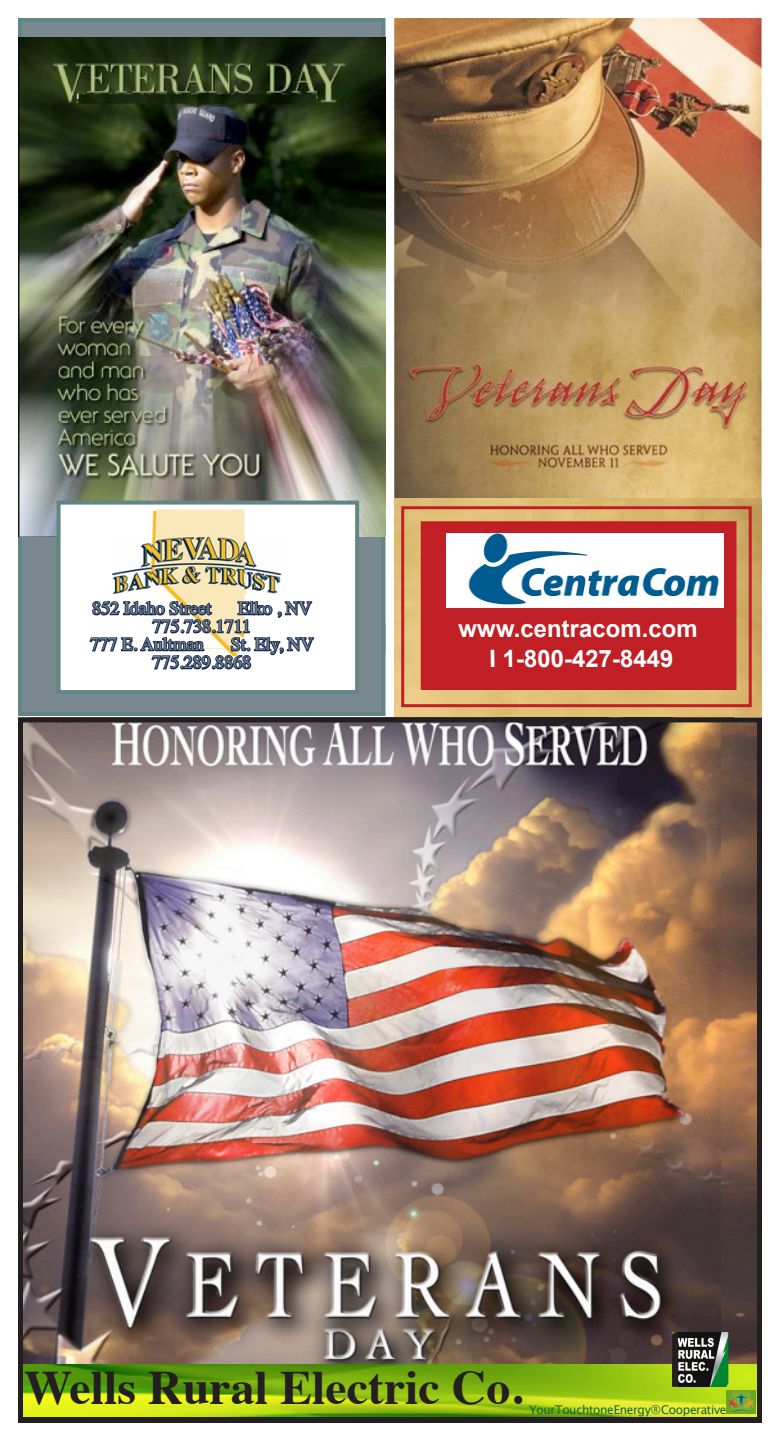
<style>
.page{position:relative;width:780px;height:1440px;background:#fff}
.page>*{position:absolute;margin:0;border:0;box-sizing:border-box;transform-origin:0 0}
.t1{font:700 48px "Times";color:#231f20}
.t2{font:700 24px "Arial";color:#fff}
.t3{font:18px "Times";color:#748884}
.t4{font:12px "Lucida Grande";color:#0e6a3a}
</style>
<div class="page">
<hr style="left:18px;top:1422px;width:744px;height:1px;background:#231f20">
<img style="left:24px;top:1364px;width:732px;height:52px">
<img style="left:24px;top:723px;width:698px;height:641px">
<img style="left:726px;top:1391px;width:30px;height:23px">
<img style="left:672px;top:1332px;width:56px;height:55px">
<img style="left:722px;top:723px;width:34px;height:641px">
<div style="left:18px;top:717px;width:744px;height:705px;border:5px solid #231f20"></div>
<div style="left:20px;top:20px;width:364px;height:694px;background:#7a898f"></div>
<div style="left:18px;top:18px;width:368px;height:698px;border:4px solid #618684"></div>
<img style="left:18px;top:38px;width:367px;height:498px">
<div style="left:59px;top:503px;width:298px;height:189px;background:#fff"></div>
<div style="left:57px;top:501px;width:302px;height:193px;border:4px solid #618684"></div>
<img style="left:112px;top:538px;width:169px;height:56px">
<img style="left:152px;top:509px;width:93px;height:90px">
<svg style="left:89px;top:599px;width:226px;height:71px"></svg>
<img style="left:395px;top:18px;width:367px;height:481px">
<img style="left:394px;top:499px;width:368px;height:217px">
<div style="left:401px;top:506px;width:351px;height:201px;border:3px solid #c02025"></div>
<div style="left:422px;top:523px;width:313px;height:165px;background:#c02025"></div>
<div style="left:421px;top:521px;width:315px;height:169px;border:3px solid #c02025"></div>
<img style="left:446px;top:533px;width:278px;height:74px">
<p class="t3" style="left:92px;top:591px;width:120px">852 Idaho Street</p>
<p class="t3" style="left:238px;top:591px;width:75px">Elko , NV</p>
<p class="t3" style="left:153px;top:609px;width:100px">775.738.1711</p>
<p class="t3" style="left:90px;top:627px;width:115px">777 E. Aultman</p>
<p class="t3" style="left:231px;top:627px;width:84px">St. Ely, NV</p>
<p class="t3" style="left:152px;top:645px;width:100px">775.289.8868</p>
<p class="t2" style="left:459px;top:613px;width:241px">www.centracom.com</p>
<p class="t2" style="left:490px;top:643px;width:186px">I 1-800-427-8449</p>
<p class="t1" style="left:24px;top:1341px;width:500px">Wells Rural Electric Co.</p>
<p class="t4" style="left:529px;top:1403px;width:199px">Your TouchtoneEnergy ® Cooperative</p>
</div>
